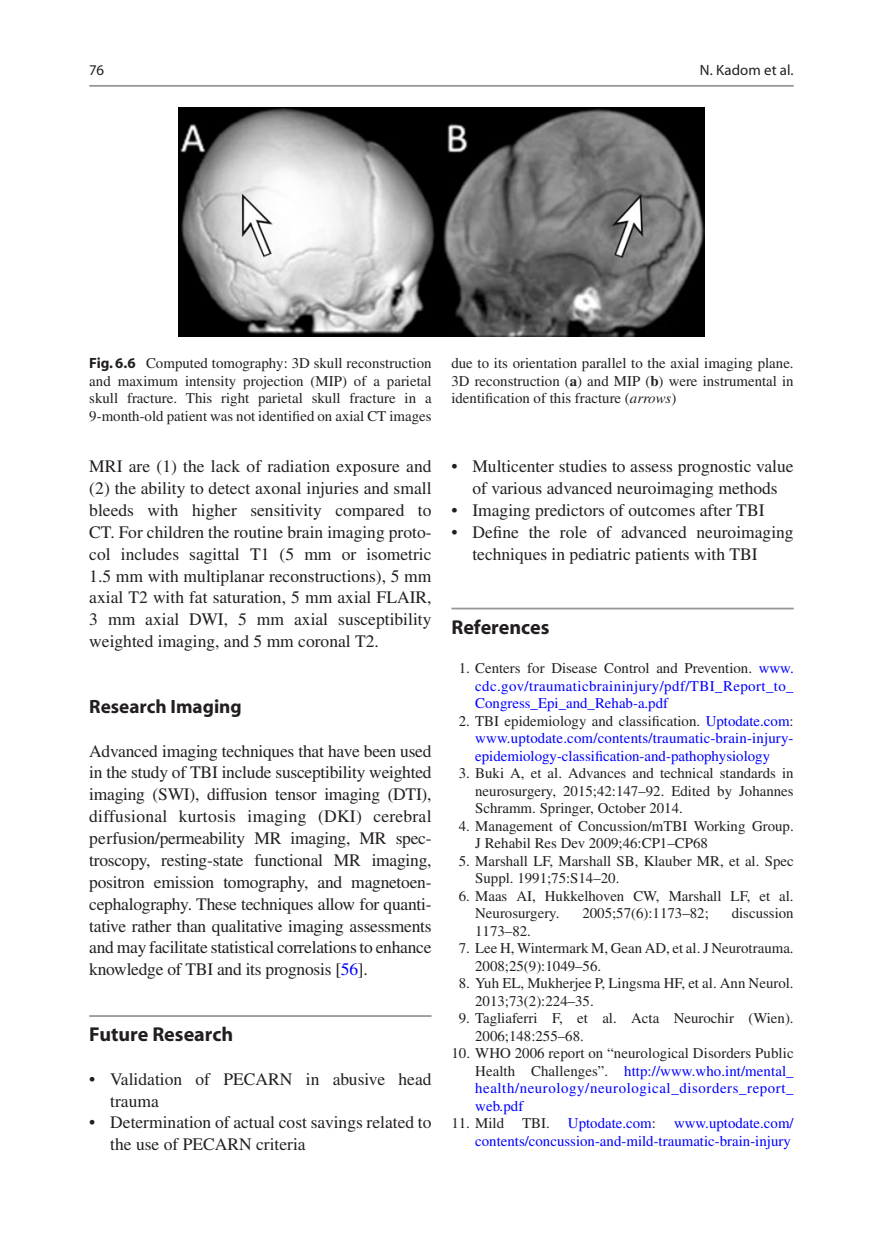
<style>
.page{position:relative;width:883px;height:1260px;background:#fff}
.page>*{position:absolute;margin:0;border:0;box-sizing:border-box;transform-origin:0 0}
.t1{font:700 20.12px "Hndkrw Myriad";color:#231f20}
.t2{font:700 19.25px "Hndkrw Myriad";color:#231f20}
.t3{font:17.5px/21.9px "Jsdxxn Times";color:#231f20}
.t4{font:14.88px/17.5px "Jsdxxn Times";color:#231f20}
.t5{font:14.88px/17.5px "Jsdxxn Times";color:#00f;text-align:justify}
.t6{font:14.88px "Gbbcjj Myriad";letter-spacing:.01em;color:#231f20}
.t7{font:14.88px "Gwsfls Myriad";color:#231f20}
.s1{font-family:"Hndkrw Myriad";font-weight:700}
.s2{font-family:"Bftgxy Times";font-weight:700}
.s3{font-family:"Bpgfcv Times";font-style:italic}
.s4{color:#00f}
.s5{font-family:"Vtmlvx Times"}
.s6{color:#231f20}
</style>
<div class="page">
<hr style="left:89px;top:1015px;width:343px;height:2px;background:#939598">
<hr style="left:451px;top:608px;width:343px;height:1px;background:#939598">
<img style="left:179px;top:107px;width:525px;height:230px">
<hr style="left:89px;top:85px;width:705px;height:2px;background:#939598">
<p class="t7" style="left:89px;top:63px;width:16px">76</p>
<p class="t6" style="left:700px;top:63px;width:95px">N. Kadom et al.</p>
<p class="t4" style="left:89px;top:354px;width:344px;text-align:justify"><span class="s1">Fig. 6.6</span> Computed tomography: 3D skull reconstruction and maximum intensity projection (MIP) of a parietal skull fracture. This right parietal skull fracture in a 9-month-old patient was not identified on axial CT images</p>
<p class="t4" style="left:451px;top:354px;width:344px;text-align:justify">due to its orientation parallel to the axial imaging plane.<br>3D reconstruction (<span class="s2">a</span>) and MIP (<span class="s2">b</span>) were instrumental in identification of this fracture (<span class="s3">arrows</span>)</p>
<p class="t3" style="left:89px;top:455px;width:344px;text-align:justify">MRI are (1) the lack of radiation exposure and (2) the ability to detect axonal injuries and small bleeds with higher sensitivity compared to CT. For children the routine brain imaging proto&shy;col includes sagittal T1 (5 mm or isometric 1.5 mm with multiplanar reconstructions), 5 mm axial T2 with fat saturation, 5 mm axial FLAIR, 3 mm axial DWI, 5 mm axial susceptibility weighted imaging, and 5 mm coronal T2.</p>
<p class="t2" style="left:89px;top:696px;width:154px">Research Imaging</p>
<p class="t3" style="left:89px;top:740px;width:344px;text-align:justify">Advanced imaging techniques that have been used in the study of TBI include susceptibility weighted imaging (SWI), diffusion tensor imaging (DTI), diffusional kurtosis imaging (DKI) cerebral perfusion/permeability MR imaging, MR spec&shy;troscopy, resting-state functional MR imaging, positron emission tomography, and magnetoen&shy;cephalography. These techniques allow for quanti&shy;tative rather than qualitative imaging assessments and may facilitate statistical correlations to enhance knowledge of TBI and its prognosis [<span class="s4">56</span>].</p>
<p class="t1" style="left:89px;top:1024px;width:146px">Future Research</p>
<p class="t3" style="left:110px;top:1068px;width:323px;text-indent:-21px"><span class="s5">•</span> Validation of PECARN in abusive head trauma</p>
<p class="t3" style="left:110px;top:1112px;width:323px;text-indent:-21px"><span class="s5">•</span> Determination of actual cost savings related to the use of PECARN criteria</p>
<p class="t3" style="left:451px;top:455px;width:344px;text-align:center"><span class="s5">•</span> Multicenter studies to assess prognostic value of various advanced neuroimaging methods</p>
<p class="t3" style="left:451px;top:499px;width:315px"><span class="s5">•</span> Imaging predictors of outcomes after TBI</p>
<p class="t3" style="left:472px;top:521px;width:323px;text-indent:-21px"><span class="s5">•</span> Define the role of advanced neuroimaging techniques in pediatric patients with TBI</p>
<p class="t1" style="left:451px;top:617px;width:100px">References</p>
<p class="t5" style="left:475px;top:660px;width:320px;text-indent:-16px"><span class="s6">1. Centers for Disease Control and Prevention.</span> www. cdc.gov/traumaticbraininjury/pdf/TBI_Report_to_ Congress_Epi_and_Rehab-a.pdf</p>
<p class="t5" style="left:475px;top:712px;width:320px;text-indent:-16px"><span class="s6">2. TBI epidemiology and classification.</span> Uptodate.com<span class="s6">: </span>www.uptodate.com/contents/traumatic-brain-injury&shy;epidemiology-classification-and-pathophysiology</p>
<p class="t4" style="left:475px;top:765px;width:320px;text-align:justify;text-indent:-16px">3. Buki A, et al. Advances and technical standards in neurosurgery, 2015;42:147–92. Edited by Johannes Schramm. Springer, October 2014.</p>
<p class="t4" style="left:475px;top:817px;width:320px;text-indent:-16px">4. Management of Concussion/mTBI Working Group.<br>J Rehabil Res Dev 2009;46:CP1–CP68</p>
<p class="t4" style="left:475px;top:852px;width:320px;text-indent:-16px">5. Marshall LF, Marshall SB, Klauber MR, et al. Spec<br>Suppl. 1991;75:S14–20.</p>
<p class="t4" style="left:475px;top:887px;width:320px;text-indent:-16px">6. Maas AI, Hukkelhoven CW, Marshall LF, et al.<br>Neurosurgery.</p>
<p class="t4" style="left:582px;top:905px;width:128px">2005;57(6):1173–82;</p>
<p class="t4" style="left:732px;top:905px;width:63px">discussion</p>
<p class="t4" style="left:475px;top:922px;width:57px">1173–82.</p>
<p class="t4" style="left:475px;top:940px;width:320px;text-indent:-16px">7. Lee H, Wintermark M, Gean AD, et al. J Neurotrauma.<br>2008;25(9):1049–56.</p>
<p class="t4" style="left:475px;top:975px;width:320px;text-indent:-16px">8. Yuh EL, Mukherjee P, Lingsma HF, et al. Ann Neurol.<br>2013;73(2):224–35.</p>
<p class="t4" style="left:475px;top:1010px;width:320px;text-indent:-16px">9. Tagliaferri F, et al. Acta Neurochir (Wien).<br>2006;148:255–68.</p>
<p class="t5" style="left:475px;top:1045px;width:320px;text-indent:-24px"><span class="s6">10. WHO 2006 report on “neurological Disorders Public Health Challenges”.</span> http://www.who.int/mental_ health/neurology/neurological_disorders_report_ web.pdf</p>
<p class="t5" style="left:451px;top:1114px;width:344px;text-align:right"><span class="s6">11. Mild TBI.</span> Uptodate.com<span class="s6">:</span> www.uptodate.com/ contents/concussion-and-mild-traumatic-brain-injury</p>
</div>
